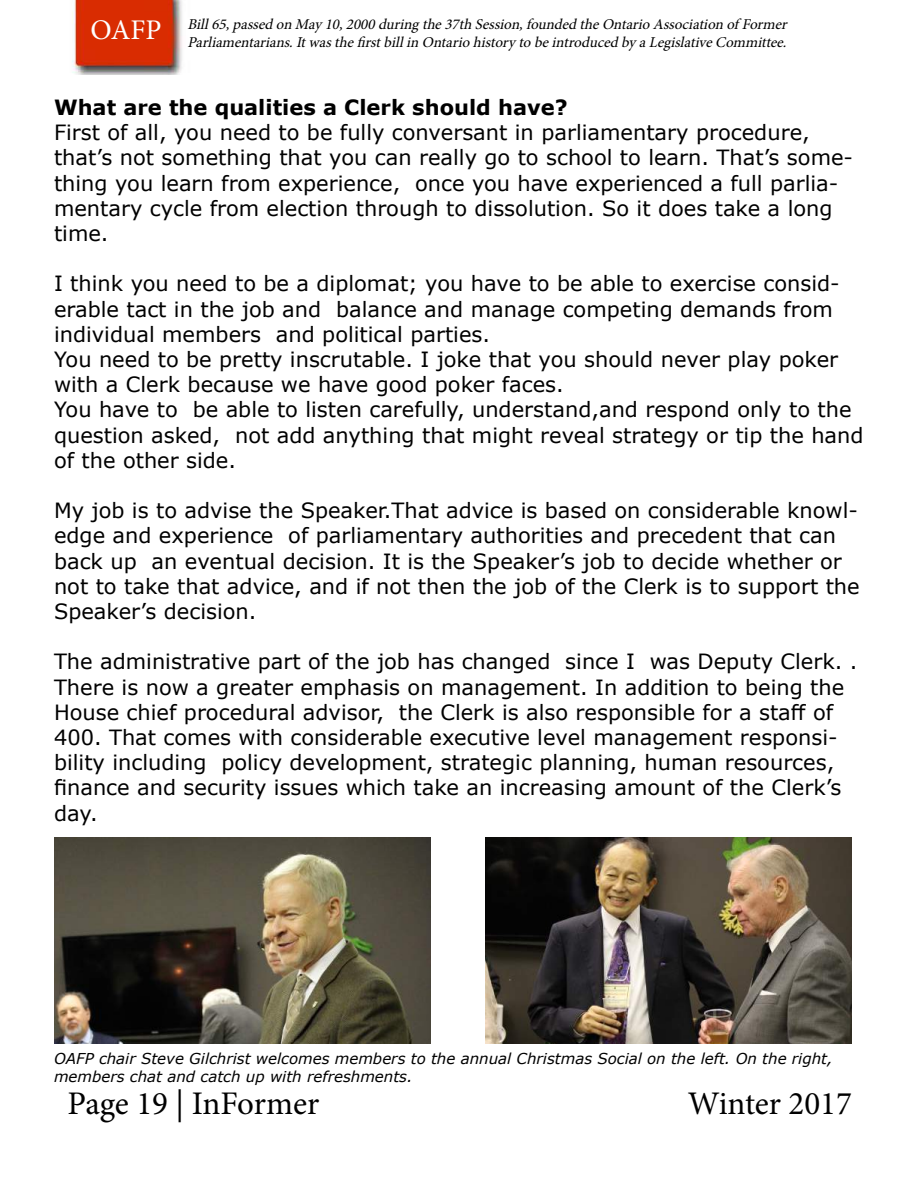
<style>
.page{position:relative;width:918px;height:1188px;background:#fff}
.page>*{position:absolute;margin:0;border:0;box-sizing:border-box;transform-origin:0 0}
.t1{font:33px "Minion Pro";letter-spacing:-.005em;color:#000}
.t2{font:21px/25.2px "Verdana";color:#000}
.t3{font:700 21px "Verdana";color:#000}
.t4{font:italic 15px/18px "Minion Pro";color:#000;text-align:right}
.t5{font:italic 15px/18px "Verdana";color:#000}
.s1{font-style:normal;font-size:28.5px;color:#fff}
</style>
<div class="page">
<img style="left:72px;top:0;width:110px;height:75px">
<img style="left:54px;top:837px;width:376px;height:207px">
<img style="left:485px;top:837px;width:367px;height:207px">
<p class="t4" style="left:90px;top:15px;width:702px"><span class="s1">O A F P</span> Bill65,passedon May10,2000duringthe37th Session,foundedtheOntarioAssociation of Former<br>Parliamentarians.Itwasthefirstbillin OntariohistorytobeintroducedbyaLegislativeCommittee.</p>
<p class="t3" style="left:54px;top:93px;width:515px">What are the qualities a Clerk should have?</p>
<p class="t2" style="left:54px;top:120px;width:801px">First of all, you need to be fully conversant in parliamentary procedure, that’s not something that you can really go to school to learn. That’s some&shy;thing you learn from experience, once you have experienced a full parlia&shy;mentary cycle from election through to dissolution. So it does take a long time.</p>
<p class="t2" style="left:54px;top:271px;width:811px">I think you need to be a diplomat; you have to be able to exercise consid&shy;erable tact in the job and balance and manage competing demands from individual members and political parties.<br>You need to be pretty inscrutable. I joke that you should never play poker with a Clerk because we have good poker faces.<br>You have to be able to listen carefully, understand,and respond only to the question asked, not add anything that might reveal strategy or tip the hand of the other side.</p>
<p class="t2" style="left:54px;top:498px;width:807px">My job is to advise the Speaker.That advice is based on considerable knowl&shy;edge and experience of parliamentary authorities and precedent that can back up an eventual decision. It is the Speaker’s job to decide whether or not to take that advice, and if not then the job of the Clerk is to support the Speaker’s decision.</p>
<p class="t2" style="left:54px;top:649px;width:805px">The administrative part of the job has changed since I was Deputy Clerk. .<br>There is now a greater emphasis on management. In addition to being the House chief procedural advisor, the Clerk is also responsible for a staff of 400. That comes with considerable executive level management responsi&shy;bility including policy development, strategic planning, human resources, finance and security issues which take an increasing amount of the Clerk’s day.</p>
<p class="t5" style="left:54px;top:1050px;width:780px">OAFP chair Steve Gilchrist welcomes members to the annual Christmas Social on the left. On the right, members chat and catch up with refreshments.</p>
<h1 class="t1" style="left:68px;top:1082px;width:253px">Page 19 | InFormer</h1>
<h1 class="t1" style="left:688px;top:1082px;width:166px">Winter 2017</h1>
</div>
